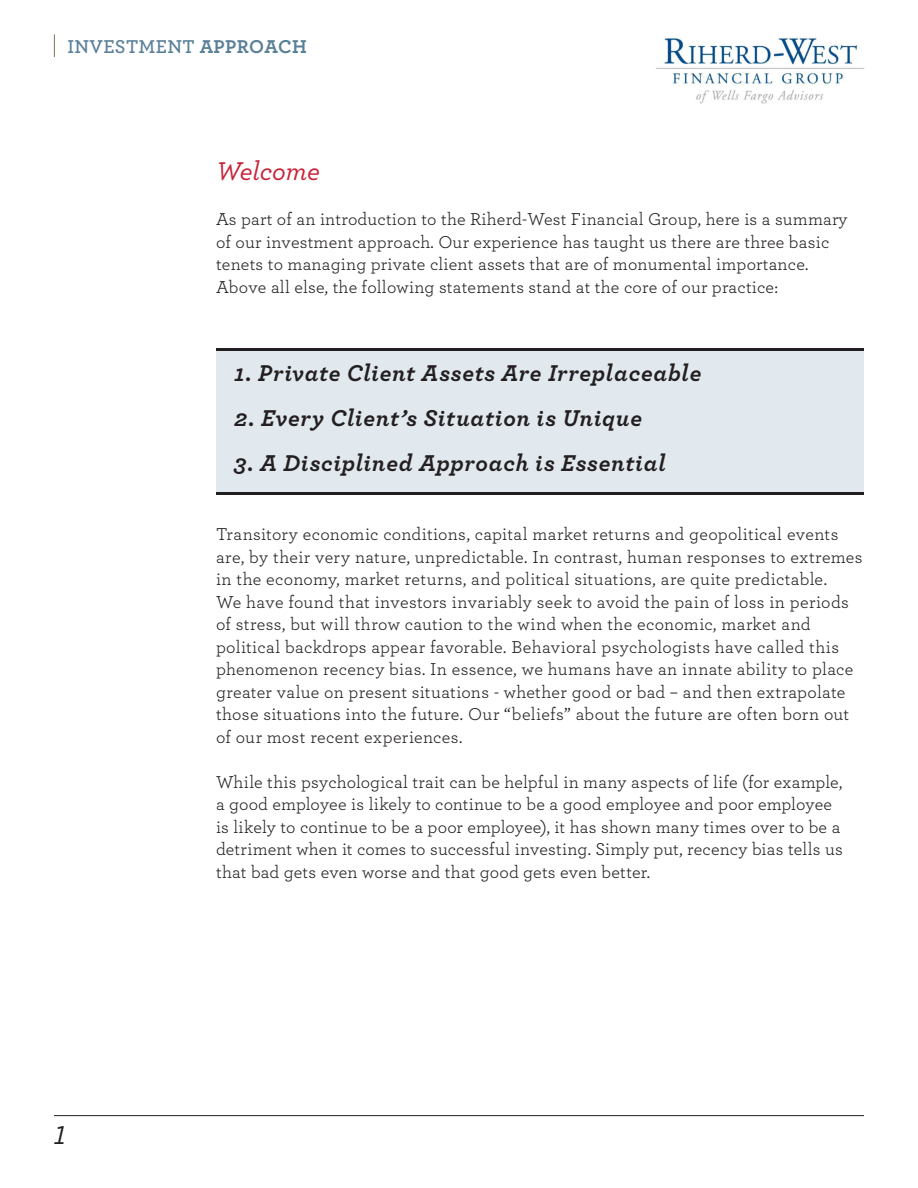
<style>
.page{position:relative;width:918px;height:1188px;background:#fff}
.page>*{position:absolute;margin:0;border:0;box-sizing:border-box;transform-origin:0 0}
.t1{font:27px "Archer Medium LF Italic";letter-spacing:-.005em;color:#c82439}
.t2{font:27px "Archer Medium LF Italic";color:#231f20}
.t3{font:italic 700 24px "Archer";letter-spacing:.03em;color:#231f20}
.t4{font:600 19.5px "Archer";letter-spacing:.015em;color:#5a8098}
.t5{font:18px/22.5px "Archer";letter-spacing:.01em;color:#231f20}
.s1{font-weight:700}
</style>
<div class="page">
<img style="left:656px;top:37px;width:209px;height:67px">
<svg style="left:54px;top:34px;width:1px;height:23px"></svg>
<hr style="left:54px;top:1115px;width:810px;height:1px;background:#231f20">
<div style="left:216px;top:348px;width:648px;height:144px;background:#e1e9ef"></div>
<hr style="left:216px;top:348px;width:648px;height:3px;background:#231f20">
<hr style="left:216px;top:492px;width:648px;height:3px;background:#231f20">
<p class="t4" style="left:68px;top:34px;width:241px">INVESTMENT <span class="s1">APPROACH</span></p>
<p class="t1" style="left:216px;top:154px;width:106px">Welcome</p>
<p class="t5" style="left:216px;top:207px;width:633px">As part of an introduction to the Riherd-West Financial Group, here is a summary of our investment approach. Our experience has taught us there are three basic tenets to managing private client assets that are of monumental importance.<br>Above all else, the following statements stand at the core of our practice:</p>
<p class="t3" style="left:234px;top:358px;width:469px">1. Private Client Assets Are Irreplaceable</p>
<p class="t3" style="left:234px;top:403px;width:410px">2. Every Client’s Situation is Unique</p>
<p class="t3" style="left:234px;top:448px;width:433px">3. A Disciplined Approach is Essential</p>
<p class="t2" style="left:54px;top:1118px;width:13px">1</p>
<p class="t5" style="left:216px;top:522px;width:648px">Transitory economic conditions, capital market returns and geopolitical events are, by their very nature, unpredictable. In contrast, human responses to extremes in the economy, market returns, and political situations, are quite predictable.<br>We have found that investors invariably seek to avoid the pain of loss in periods of stress, but will throw caution to the wind when the economic, market and political backdrops appear favorable. Behavioral psychologists have called this phenomenon recency bias. In essence, we humans have an innate ability to place greater value on present situations - whether good or bad – and then extrapolate those situations into the future. Our “beliefs” about the future are often born out of our most recent experiences.</p>
<p class="t5" style="left:216px;top:770px;width:628px">While this psychological trait can be helpful in many aspects of life (for example, a good employee is likely to continue to be a good employee and poor employee is likely to continue to be a poor employee), it has shown many times over to be a detriment when it comes to successful investing. Simply put, recency bias tells us that bad gets even worse and that good gets even better.</p>
</div>
